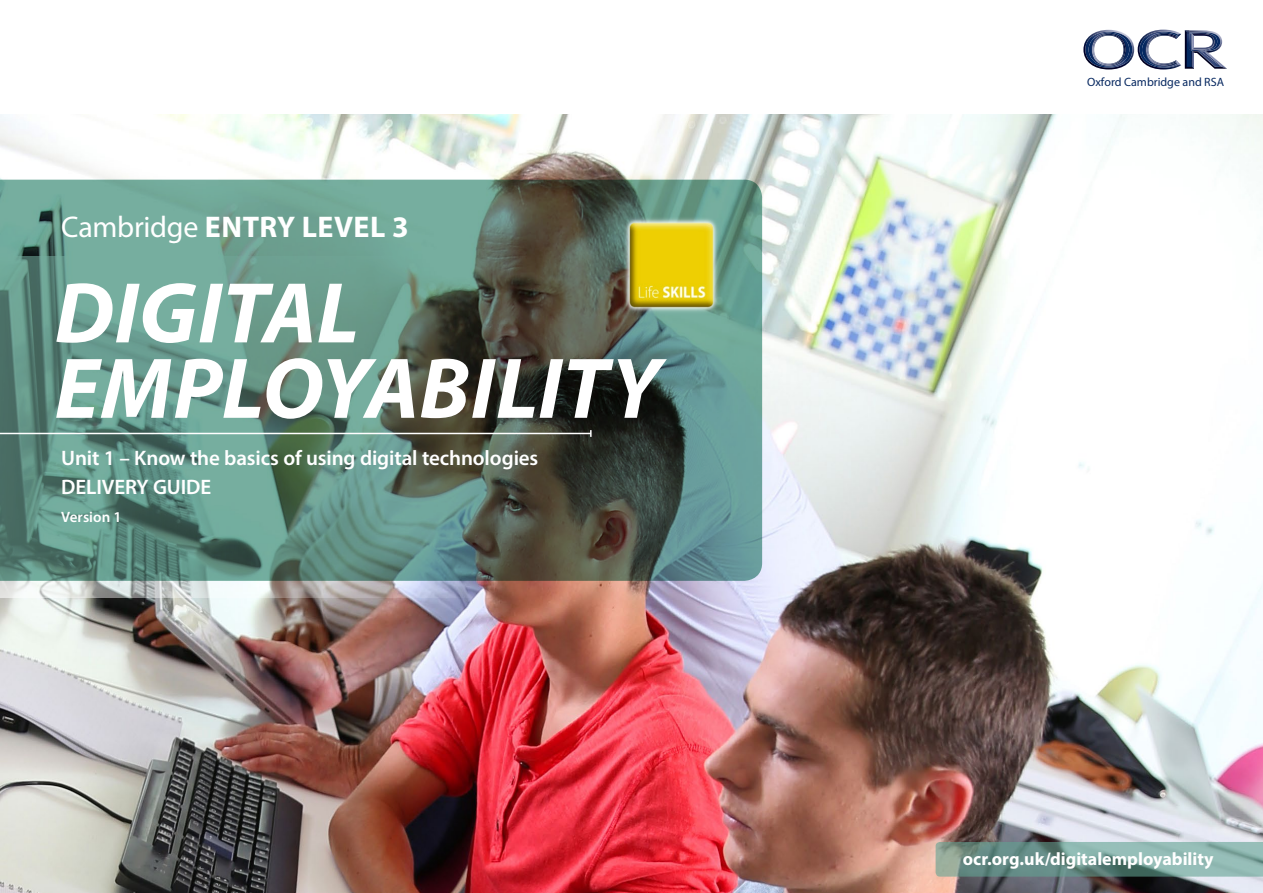
<style>
.page{position:relative;width:1263px;height:893px;background:#fff}
.page>*{position:absolute;margin:0;border:0;box-sizing:border-box;transform-origin:0 0}
.SUBJECT{font:italic 700 87px/75.4px "Myriad Pro";color:#fff}
.SUBJECT-2{font:700 30px "Myriad Pro";letter-spacing:.015em;color:#fff}
.Body{font:600 21px "Myriad Pro";letter-spacing:-.005em;color:#fff}
.Body-2{font:700 18px "Myriad Pro";color:#fff}
.Body-3{font:600 15px "Myriad Pro";color:#fff}
.t1{font:12px "Myriad Pro";color:#072860}
.s1{font-weight:400}
</style>
<div class="page">
<img style="left:0;top:115px;width:1263px;height:778px">
<svg style="left:0;top:581px;width:731px;height:17px;background:#c4b4b6"></svg>
<svg style="left:0;top:180px;width:762px;height:401px;background:#5d8074"></svg>
<hr style="left:0;top:433px;width:591px;height:1px;background:#fff">
<svg style="left:590px;top:430px;width:2px;height:7px"></svg>
<svg style="left:935px;top:842px;width:328px;height:35px;background:#7a9f98"></svg>
<img style="left:1220px;top:36px;width:2px;height:12px">
<img style="left:1219px;top:64px;width:8px;height:5px">
<img style="left:1219px;top:35px;width:1px;height:14px">
<img style="left:1219px;top:62px;width:3px;height:5px">
<svg style="left:1083px;top:30px;width:136px;height:40px"></svg>
<img style="left:621px;top:216px;width:101px;height:100px">
<h4 class="SUBJECT-2" style="left:61px;top:207px;width:349px"><span class="s1">Cambridge</span> ENTRY LEVEL 3</h4>
<h4 class="SUBJECT" style="left:55px;top:273px;width:608px">DIGITAL<br>EMPLOYABILITY</h4>
<h5 class="Body" style="left:61px;top:444px;width:479px">Unit 1 – Know the basics of using digital technologies</h5>
<h5 class="Body" style="left:61px;top:473px;width:152px">DELIVERY GUIDE</h5>
<h5 class="Body-3" style="left:61px;top:507px;width:62px">Version 1</h5>
<p class="t1" style="left:1087px;top:74px;width:138px">Oxford Cambridge and RSA</p>
<h5 class="Body-2" style="left:963px;top:847px;width:252px">ocr.org.uk/digitalemployability</h5>
</div>
